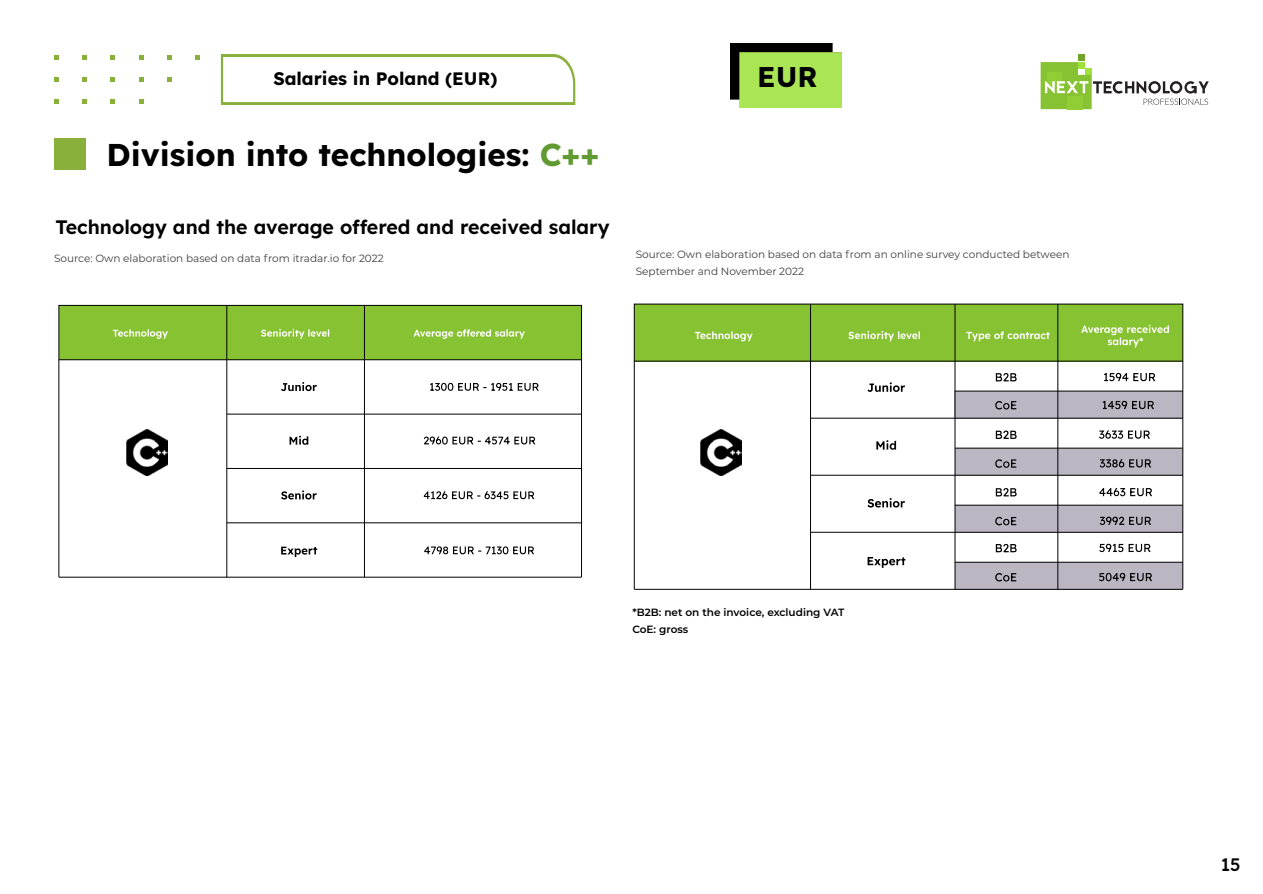
<style>
.page{position:relative;width:1263px;height:894px;background:#fff}
.page>*{position:absolute;margin:0;border:0;box-sizing:border-box;transform-origin:0 0}
.t1{font:700 31.5px "Lexend";color:#000}
.t2{font:700 28.5px "Lexend";color:#000}
.t3{font:600 19.5px "Lexend";color:#020203}
.t4{font:700 18px "Lexend";color:#000}
.t5{font:500 18px "Lexend";color:#020203}
.t6{font:10.5px/16.5px "Montserrat";color:#3f3f3f}
.t7{font:600 10.5px/17.2px "Montserrat";color:#000}
.s1{color:#609a31}
</style>
<div class="page">
<div style="left:54px;top:138px;width:32px;height:32px;background:#89b03a"></div>
<svg style="left:1040px;top:55px;width:168px;height:54px"></svg>
<svg style="left:54px;top:55px;width:4px;height:4px"></svg>
<svg style="left:54px;top:77px;width:4px;height:4px"></svg>
<svg style="left:54px;top:99px;width:4px;height:4px"></svg>
<svg style="left:82px;top:55px;width:5px;height:4px"></svg>
<svg style="left:82px;top:77px;width:5px;height:4px"></svg>
<svg style="left:82px;top:99px;width:5px;height:4px"></svg>
<svg style="left:110px;top:55px;width:5px;height:4px"></svg>
<svg style="left:110px;top:77px;width:5px;height:4px"></svg>
<svg style="left:110px;top:99px;width:5px;height:4px"></svg>
<svg style="left:139px;top:55px;width:4px;height:4px"></svg>
<svg style="left:139px;top:77px;width:4px;height:4px"></svg>
<svg style="left:139px;top:99px;width:4px;height:4px"></svg>
<svg style="left:167px;top:55px;width:5px;height:4px"></svg>
<svg style="left:167px;top:77px;width:5px;height:4px"></svg>
<svg style="left:195px;top:55px;width:5px;height:4px"></svg>
<hr style="left:634px;top:589px;width:548px;height:1px;background:#000">
<svg style="left:634px;top:303px;width:549px;height:286px"></svg>
<hr style="left:634px;top:361px;width:548px;height:1px;background:#000">
<hr style="left:955px;top:390px;width:227px;height:1px;background:#000">
<hr style="left:955px;top:447px;width:227px;height:1px;background:#000">
<hr style="left:954px;top:504px;width:228px;height:1px;background:#000">
<hr style="left:954px;top:561px;width:228px;height:1px;background:#000">
<hr style="left:1057px;top:304px;width:1px;height:285px;background:#000">
<hr style="left:954px;top:304px;width:1px;height:285px;background:#000">
<hr style="left:810px;top:304px;width:1px;height:285px;background:#000">
<svg style="left:995px;top:373px;width:21px;height:8px"></svg>
<svg style="left:995px;top:401px;width:21px;height:8px"></svg>
<svg style="left:995px;top:430px;width:21px;height:9px"></svg>
<svg style="left:995px;top:459px;width:21px;height:8px"></svg>
<svg style="left:995px;top:488px;width:21px;height:8px"></svg>
<svg style="left:995px;top:516px;width:21px;height:9px"></svg>
<svg style="left:995px;top:543px;width:21px;height:9px"></svg>
<svg style="left:995px;top:573px;width:21px;height:8px"></svg>
<svg style="left:867px;top:382px;width:38px;height:10px"></svg>
<svg style="left:876px;top:440px;width:20px;height:9px"></svg>
<svg style="left:867px;top:498px;width:38px;height:9px"></svg>
<svg style="left:867px;top:556px;width:38px;height:11px"></svg>
<svg style="left:1104px;top:373px;width:51px;height:8px"></svg>
<svg style="left:1102px;top:400px;width:52px;height:9px"></svg>
<svg style="left:1099px;top:430px;width:51px;height:8px"></svg>
<svg style="left:1099px;top:459px;width:52px;height:8px"></svg>
<svg style="left:1099px;top:487px;width:53px;height:9px"></svg>
<svg style="left:1099px;top:516px;width:52px;height:9px"></svg>
<svg style="left:1099px;top:543px;width:51px;height:9px"></svg>
<svg style="left:1099px;top:572px;width:53px;height:9px"></svg>
<svg style="left:848px;top:331px;width:72px;height:10px"></svg>
<svg style="left:695px;top:331px;width:57px;height:10px"></svg>
<svg style="left:1081px;top:324px;width:88px;height:23px;background:#9ccc56"></svg>
<svg style="left:966px;top:331px;width:83px;height:10px"></svg>
<svg style="left:58px;top:305px;width:524px;height:272px"></svg>
<hr style="left:59px;top:359px;width:522px;height:1px;background:#000">
<hr style="left:364px;top:305px;width:1px;height:272px;background:#000">
<hr style="left:226px;top:306px;width:1px;height:271px;background:#000">
<svg style="left:281px;top:382px;width:36px;height:9px"></svg>
<svg style="left:289px;top:435px;width:19px;height:9px"></svg>
<svg style="left:281px;top:490px;width:36px;height:9px"></svg>
<svg style="left:281px;top:546px;width:36px;height:10px"></svg>
<svg style="left:430px;top:383px;width:109px;height:7px"></svg>
<svg style="left:424px;top:436px;width:111px;height:8px"></svg>
<svg style="left:423px;top:491px;width:111px;height:8px"></svg>
<svg style="left:424px;top:546px;width:110px;height:8px"></svg>
<svg style="left:261px;top:329px;width:68px;height:9px"></svg>
<svg style="left:113px;top:329px;width:55px;height:9px"></svg>
<svg style="left:413px;top:329px;width:112px;height:9px"></svg>
<img style="left:127px;top:430px;width:41px;height:46px">
<img style="left:700px;top:430px;width:41px;height:46px">
<img style="left:731px;top:44px;width:110px;height:63px">
<svg style="left:221px;top:54px;width:355px;height:50px"></svg>
<h3 class="t4" style="left:273px;top:65px;width:225px">Salaries in Poland (EUR)</h3>
<h2 class="t2" style="left:757px;top:56px;width:62px">EUR</h2>
<h1 class="t1" style="left:106px;top:132px;width:494px">Division into technologies: <span class="s1">C++</span></h1>
<h3 class="t3" style="left:56px;top:213px;width:555px">Technology and the average offered and received salary</h3>
<p class="t6" style="left:54px;top:249px;width:331px">Source: Own elaboration based on data from itradar.io for 2022</p>
<p class="t6" style="left:636px;top:246px;width:435px">Source: Own elaboration based on data from an online survey conducted between<br>September and November 2022</p>
<p class="t7" style="left:632px;top:602px;width:214px">*B2B: net on the invoice, excluding VAT<br>CoE: gross</p>
<h3 class="t5" style="left:1220px;top:850px;width:21px">15</h3>
</div>
